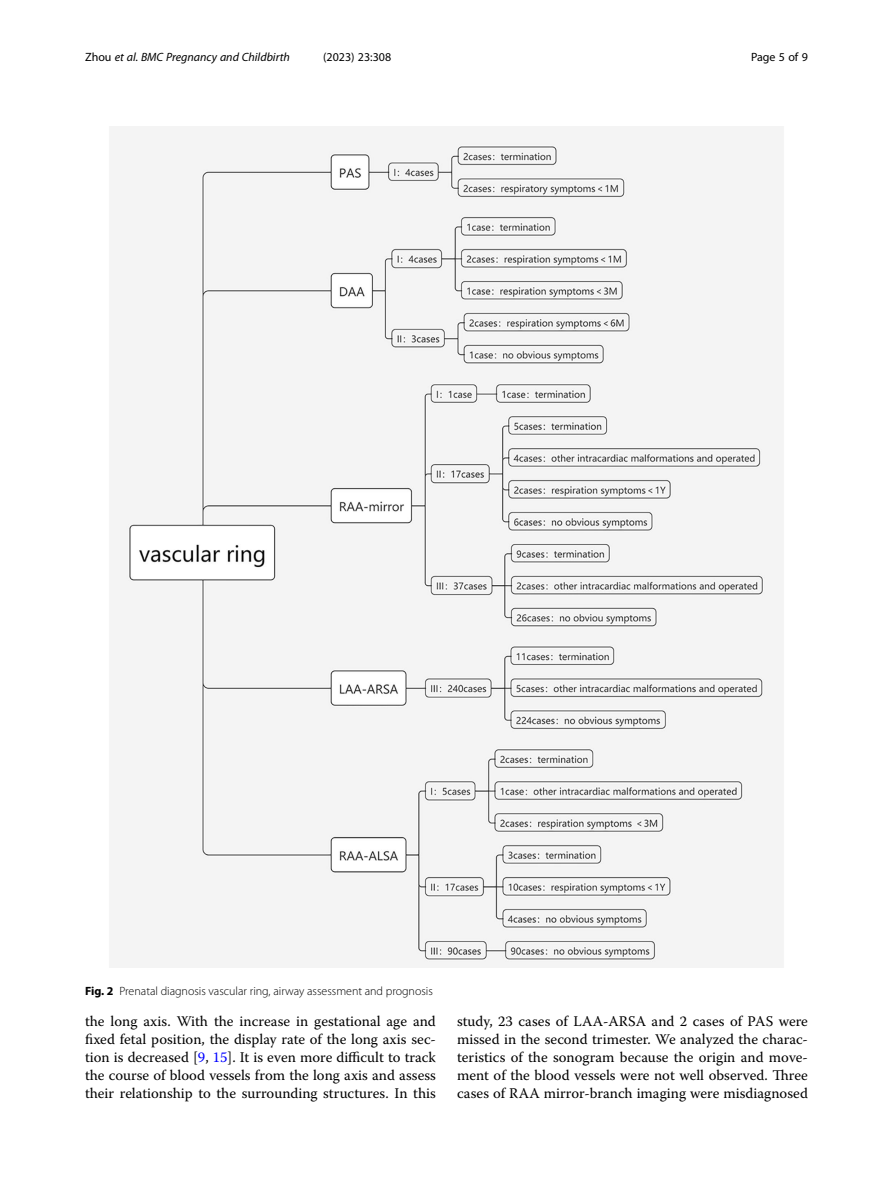
<style>
.page{position:relative;width:893px;height:1191px;background:#fff}
.page>*{position:absolute;margin:0;border:0;box-sizing:border-box;transform-origin:0 0}
.Body_Text{font:14.7px/18px "Warnock Pro";color:#000;text-align:justify}
.Figure_Caption{font:300 12px "Myriad Pro";color:#000}
.t1{font:italic 12px "Myriad Pro";color:#000}
.t2{font:12px "Myriad Pro";color:#000}
.s1{font-style:normal}
.s2{font-weight:700}
.s3{color:#00f}
</style>
<div class="page">
<img style="left:110px;top:126px;width:673px;height:841px">
<p class="t1" style="left:85px;top:50px;width:206px"><span class="s1">Zhou</span> et al. BMC Pregnancy and Childbirth</p>
<p class="t2" style="left:323px;top:50px;width:70px">(2023) 23:308</p>
<p class="t2" style="left:751px;top:50px;width:58px">Page 5 of 9</p>
<p class="Figure_Caption" style="left:85px;top:984px;width:349px"><span class="s2">Fig. 2</span> Prenatal diagnosis vascular ring, airway assessment and prognosis</p>
<p class="Body_Text" style="left:85px;top:1012px;width:352px">the long axis. With the increase in gestational age and fixed fetal position, the display rate of the long axis sec&shy;tion is decreased [<span class="s3">9</span>, <span class="s3">15</span>]. It is even more difficult to track the course of blood vessels from the long axis and assess their relationship to the surrounding structures. In this</p>
<p class="Body_Text" style="left:457px;top:1012px;width:352px">study, 23 cases of LAA-ARSA and 2 cases of PAS were missed in the second trimester. We analyzed the charac&shy;teristics of the sonogram because the origin and move&shy;ment of the blood vessels were not well observed. Three cases of RAA mirror-branch imaging were misdiagnosed</p>
</div>
